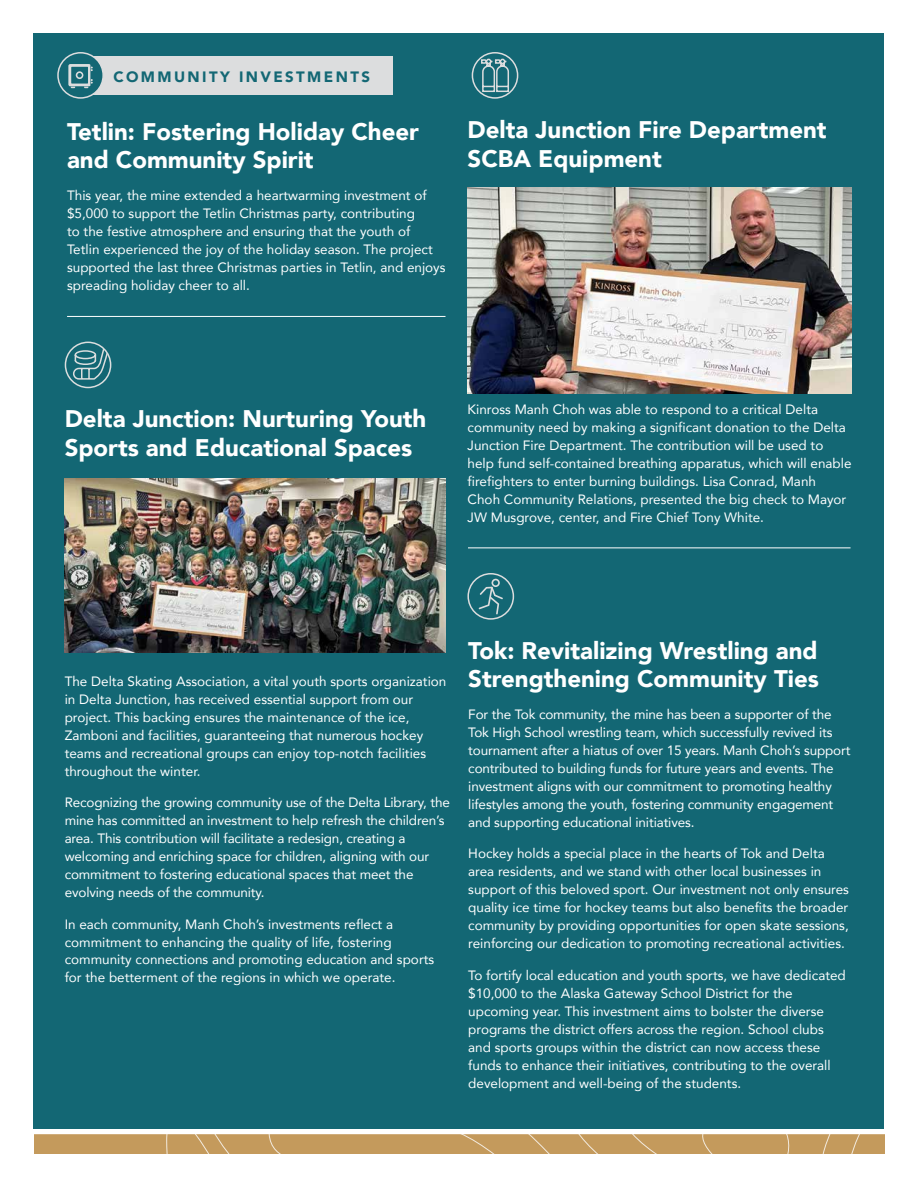
<style>
.page{position:relative;width:918px;height:1188px;background:#fff}
.page>*{position:absolute;margin:0;border:0;box-sizing:border-box;transform-origin:0 0}
.t1{font:900 24px/28.8px "Avenir";color:#fff}
.t2{font:900 15px "Avenir";letter-spacing:.16em;color:#136774}
.t3{font:13.5px/18px "Avenir";color:#fff}
</style>
<div class="page">
<div style="left:34px;top:34px;width:850px;height:1095px;background:#136774"></div>
<div style="left:34px;top:1133px;width:850px;height:21px;background:#c49a5c"></div>
<svg style="left:152px;top:1134px;width:732px;height:20px"></svg>
<hr style="left:20px;top:1133px;width:881px;height:1px;background:#fff">
<hr style="left:67px;top:316px;width:379px;height:1px;background:#fff">
<hr style="left:468px;top:548px;width:383px;height:1px;background:#fff">
<div style="left:80px;top:56px;width:313px;height:39px;background:#dcddde"></div>
<div style="left:58px;top:53px;width:45px;height:45px;background:#136774;border-radius:50%"></div>
<div style="left:57px;top:52px;width:47px;height:47px;border:2px solid #dcddde;border-radius:50%"></div>
<div style="left:467px;top:573px;width:47px;height:47px;border:2px solid #dcddde;border-radius:50%"></div>
<svg style="left:479px;top:579px;width:24px;height:35px"></svg>
<svg style="left:68px;top:64px;width:25px;height:24px"></svg>
<img style="left:65px;top:478px;width:381px;height:174px">
<svg style="left:65px;top:342px;width:46px;height:46px"></svg>
<div style="left:65px;top:342px;width:46px;height:46px;border:2px solid #dbdede;border-radius:50%"></div>
<svg style="left:72px;top:347px;width:37px;height:33px"></svg>
<img style="left:468px;top:187px;width:384px;height:207px">
<svg style="left:472px;top:53px;width:46px;height:45px"></svg>
<div style="left:472px;top:52px;width:46px;height:47px;border:2px solid #dcddde;border-radius:50%"></div>
<svg style="left:480px;top:58px;width:30px;height:35px"></svg>
<p class="t2" style="left:113px;top:64px;width:258px">COMMUNITY INVESTMENTS</p>
<h1 class="t1" style="left:67px;top:116px;width:353px">Tetlin: Fostering Holiday Cheer and Community Spirit</h1>
<p class="t3" style="left:67px;top:186px;width:380px">This year, the mine extended a heartwarming investment of $5,000 to support the Tetlin Christmas party, contributing<br>to the festive atmosphere and ensuring that the youth of Tetlin experienced the joy of the holiday season. The project supported the last three Christmas parties in Tetlin, and enjoys spreading holiday cheer to all.</p>
<h1 class="t1" style="left:468px;top:114px;width:361px">Delta Junction Fire Department<br>SCBA Equipment</h1>
<h1 class="t1" style="left:65px;top:404px;width:363px">Delta Junction: Nurturing Youth<br>Sports and Educational Spaces</h1>
<p class="t3" style="left:468px;top:400px;width:385px">Kinross Manh Choh was able to respond to a critical Delta community need by making a significant donation to the Delta Junction Fire Department. The contribution will be used to help fund self-contained breathing apparatus, which will enable firefighters to enter burning buildings. Lisa Conrad, Manh Choh Community Relations, presented the big check to Mayor JW Musgrove, center, and Fire Chief Tony White.</p>
<p class="t3" style="left:65px;top:671px;width:383px">The Delta Skating Association, a vital youth sports organization in Delta Junction, has received essential support from our project. This backing ensures the maintenance of the ice, Zamboni and facilities, guaranteeing that numerous hockey teams and recreational groups can enjoy top-notch facilities throughout the winter.</p>
<p class="t3" style="left:65px;top:793px;width:387px">Recognizing the growing community use of the Delta Library, the mine has committed an investment to help refresh the children’s area. This contribution will facilitate a redesign, creating a welcoming and enriching space for children, aligning with our commitment to fostering educational spaces that meet the evolving needs of the community.</p>
<p class="t3" style="left:65px;top:914px;width:371px">In each community, Manh Choh’s investments reflect a commitment to enhancing the quality of life, fostering community connections and promoting education and sports for the betterment of the regions in which we operate.</p>
<h1 class="t1" style="left:468px;top:635px;width:352px">Tok: Revitalizing Wrestling and<br>Strengthening Community Ties</h1>
<p class="t3" style="left:468px;top:705px;width:384px">For the Tok community, the mine has been a supporter of the Tok High School wrestling team, which successfully revived its tournament after a hiatus of over 15 years. Manh Choh’s support contributed to building funds for future years and events. The investment aligns with our commitment to promoting healthy lifestyles among the youth, fostering community engagement and supporting educational initiatives.</p>
<p class="t3" style="left:468px;top:844px;width:382px">Hockey holds a special place in the hearts of Tok and Delta area residents, and we stand with other local businesses in support of this beloved sport. Our investment not only ensures quality ice time for hockey teams but also benefits the broader community by providing opportunities for open skate sessions, reinforcing our dedication to promoting recreational activities.</p>
<p class="t3" style="left:468px;top:966px;width:379px">To fortify local education and youth sports, we have dedicated $10,000 to the Alaska Gateway School District for the upcoming year. This investment aims to bolster the diverse programs the district offers across the region. School clubs and sports groups within the district can now access these funds to enhance their initiatives, contributing to the overall development and well-being of the students.</p>
</div>
